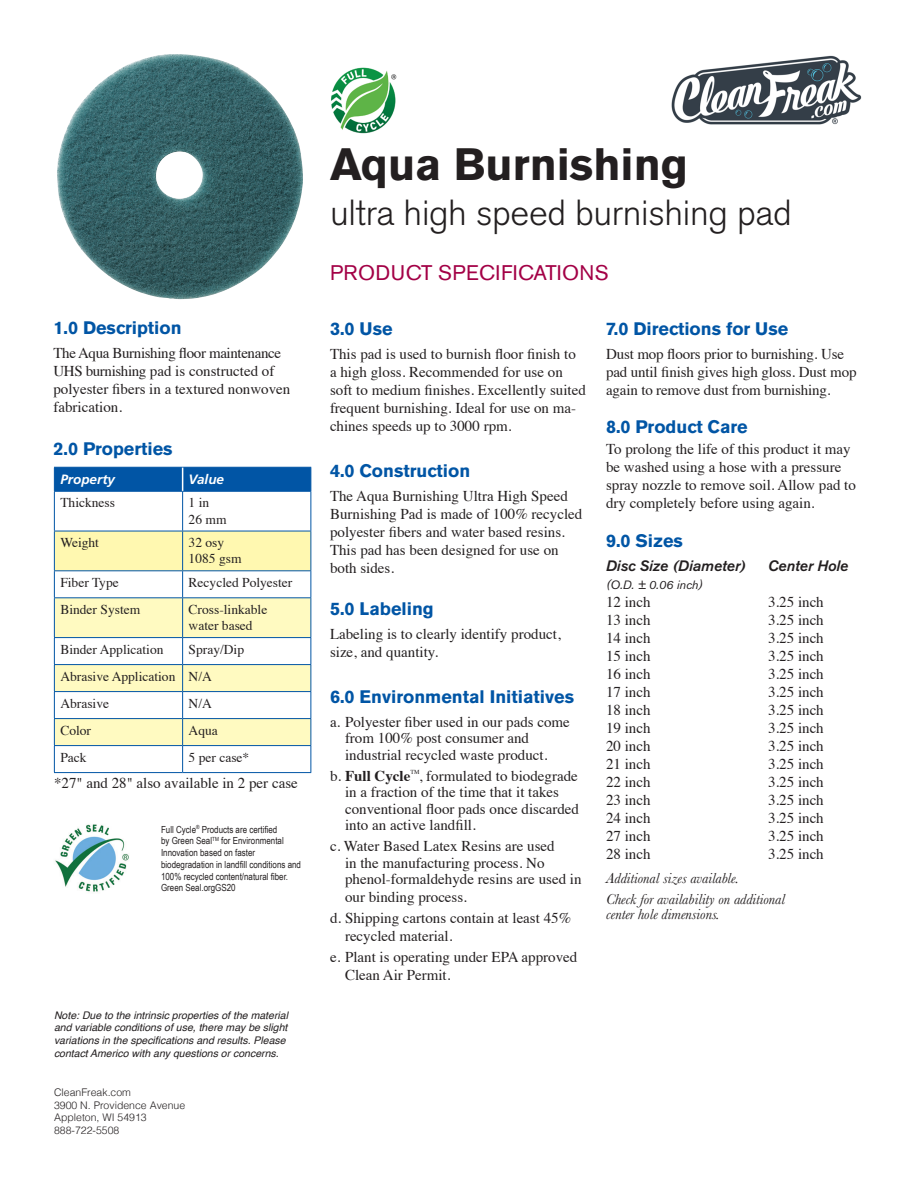
<style>
.page{position:relative;width:918px;height:1188px;background:#fff}
.page>*{position:absolute;margin:0;border:0;box-sizing:border-box;transform-origin:0 0}
.t1{font:700 45px "Akzidenz Grotesk BE";color:#231f20}
.t2{font:300 36px "Akzidenz Grotesk BE";letter-spacing:-.01em;color:#231f20}
.t3{font:21px "Akzidenz Grotesk BE";letter-spacing:.02em;color:#a30146}
.t4{font:700 18px "Akzidenz Grotesk BE";color:#0155a5}
.t5{font:15px/18px "Times";color:#231f20}
.t6{font:italic 15px/21px "Baskerville";color:#231f20}
.t7{font:italic 500 15px "Akzidenz Grotesk BE";color:#231f20}
.t8{font:700 15px "Times";color:#231f20}
.t9{font:13.5px/16.2px "Times";color:#231f20}
.t10{font:italic 700 13.5px "Frutiger";color:#fff}
.t11{font:italic 12px "Akzidenz Grotesk BE";color:#231f20}
.t12{font:italic 10.5px/12.6px "Helvetica";color:#231f20}
.t13{font:300 10.5px/12.6px "Helvetica";color:#231f20}
.t14{font:9.75px/11.7px "Arial Narrow";color:#231f20}
.t15{font:6.15px "Times";color:#231f20}
.s1{font-weight:400}
</style>
<div class="page">
<img style="left:57px;top:54px;width:246px;height:245px">
<img style="left:331px;top:67px;width:66px;height:66px">
<img style="left:55px;top:824px;width:74px;height:68px">
<hr style="left:54px;top:491px;width:129px;height:1px;background:#0155a5">
<hr style="left:183px;top:491px;width:128px;height:1px;background:#0155a5">
<hr style="left:310px;top:492px;width:1px;height:39px;background:#0155a5">
<hr style="left:183px;top:772px;width:128px;height:1px;background:#0155a5">
<hr style="left:54px;top:492px;width:1px;height:39px;background:#0155a5">
<hr style="left:182px;top:492px;width:1px;height:39px;background:#0155a5">
<svg style="left:54px;top:531px;width:257px;height:241px"></svg>
<hr style="left:54px;top:772px;width:129px;height:1px;background:#0155a5">
<div style="left:54px;top:467px;width:257px;height:24px;background:#0155a5"></div>
<img style="left:671px;top:55px;width:191px;height:70px">
<p class="t4" style="left:53px;top:317px;width:130px">1.0 Description</p>
<p class="t5" style="left:53px;top:342px;width:239px">The Aqua Burnishing floor maintenance<br>UHS burnishing pad is constructed of polyester fibers in a textured nonwoven fabrication.</p>
<p class="t4" style="left:53px;top:438px;width:121px">2.0 Properties</p>
<p class="t10" style="left:60px;top:471px;width:56px">Property</p>
<p class="t10" style="left:189px;top:471px;width:37px">Value</p>
<p class="t9" style="left:60px;top:494px;width:56px">Thickness</p>
<p class="t9" style="left:189px;top:494px;width:39px">1 in<br>26 mm</p>
<p class="t9" style="left:60px;top:533px;width:40px">Weight</p>
<p class="t9" style="left:189px;top:533px;width:54px">32 osy<br>1085 gsm</p>
<p class="t9" style="left:60px;top:573px;width:60px">Fiber Type</p>
<p class="t9" style="left:189px;top:573px;width:105px">Recycled Polyester</p>
<p class="t9" style="left:60px;top:600px;width:81px">Binder System</p>
<p class="t9" style="left:189px;top:600px;width:80px">Cross-linkable water based</p>
<p class="t9" style="left:60px;top:640px;width:105px">Binder Application</p>
<p class="t9" style="left:60px;top:635px;width:185px;line-height:27px;text-indent:128px">Spray/Dip<br>Abrasive Application N/A<br>Abrasive</p>
<p class="t9" style="left:189px;top:694px;width:25px">N/A</p>
<p class="t9" style="left:60px;top:721px;width:32px">Color</p>
<p class="t9" style="left:189px;top:721px;width:31px">Aqua</p>
<p class="t9" style="left:60px;top:748px;width:28px">Pack</p>
<p class="t9" style="left:189px;top:748px;width:62px">5 per case*</p>
<p class="t5" style="left:54px;top:773px;width:245px">*27" and 28" also available in 2 per case</p>
<p class="t14" style="left:161px;top:823px;width:142px">Full Cycle<sup>®</sup> Products are certified<br>by Green Seal<sup>TM</sup> for Environmental Innovation based on faster biodegradation in landfill conditions and 100% recycled content/natural fiber.<br>Green Seal.orgGS20</p>
<p class="t12" style="left:54px;top:1009px;width:236px">Note: Due to the intrinsic properties of the material and variable conditions of use, there may be slight variations in the specifications and results. Please contact Americo with any questions or concerns.</p>
<p class="t13" style="left:54px;top:1085px;width:133px">CleanFreak.com<br>3900 N. Providence Avenue<br>Appleton, WI 54913<br>888-722-5508</p>
<h1 class="t1" style="left:330px;top:138px;width:360px">Aqua Burnishing</h1>
<h2 class="t2" style="left:330px;top:192px;width:463px">ultra high speed burnishing pad</h2>
<h3 class="t3" style="left:330px;top:260px;width:280px">PRODUCT SPECIFICATIONS</h3>
<p class="t4" style="left:330px;top:318px;width:64px">3.0 Use</p>
<p class="t5" style="left:330px;top:343px;width:257px">This pad is used to burnish floor finish to a high gloss. Recommended for use on soft to medium finishes. Excellently suited frequent burnishing. Ideal for use on ma&shy;chines speeds up to 3000 rpm.</p>
<p class="t4" style="left:330px;top:460px;width:142px">4.0 Construction</p>
<p class="t5" style="left:330px;top:486px;width:254px">The Aqua Burnishing Ultra High Speed<br>Burnishing Pad is made of 100% recycled polyester fibers and water based resins.<br>This pad has been designed for use on both sides.</p>
<p class="t4" style="left:330px;top:598px;width:105px">5.0 Labeling</p>
<p class="t5" style="left:330px;top:624px;width:232px">Labeling is to clearly identify product, size, and quantity.</p>
<p class="t4" style="left:330px;top:686px;width:246px">6.0 Environmental Initiatives</p>
<p class="t5" style="left:345px;top:712px;width:226px;line-height:16.5px;text-indent:-15px">a. Polyester fiber used in our pads come from 100% post consumer and industrial recycled waste product.</p>
<p class="t8" style="left:330px;top:761px;width:82px"><span class="s1">b.</span> Full Cycle</p>
<p class="t15" style="left:410px;top:766px;width:11px">TM</p>
<p class="t5" style="left:345px;top:766px;width:236px;line-height:16.5px;text-indent:74px">, formulated to biodegrade in a fraction of the time that it takes conventional floor pads once discarded into an active landfill.</p>
<p class="t5" style="left:345px;top:837px;width:238px;line-height:16.5px;text-indent:-15px">c. Water Based Latex Resins are used<br>in the manufacturing process. No phenol-formaldehyde resins are used in</p>
<p class="t5" style="left:330px;top:885px;width:243px;line-height:21px;text-indent:15px">our binding process.<br>d. Shipping cartons contain at least 45%</p>
<p class="t5" style="left:330px;top:924px;width:249px;line-height:21px;text-indent:15px">recycled material.<br>e. Plant is operating under EPA approved</p>
<p class="t5" style="left:345px;top:965px;width:107px">Clean Air Permit.</p>
<p class="t4" style="left:606px;top:318px;width:184px">7.0 Directions for Use</p>
<p class="t5" style="left:606px;top:343px;width:252px">Dust mop floors prior to burnishing. Use pad until finish gives high gloss. Dust mop again to remove dust from burnishing.</p>
<p class="t4" style="left:606px;top:416px;width:143px">8.0 Product Care</p>
<p class="t5" style="left:606px;top:438px;width:251px">To prolong the life of this product it may be washed using a hose with a pressure spray nozzle to remove soil. Allow pad to dry completely before using again.</p>
<p class="t4" style="left:606px;top:531px;width:78px">9.0 Sizes</p>
<p class="t7" style="left:606px;top:557px;width:142px">Disc Size (Diameter)</p>
<p class="t7" style="left:768px;top:557px;width:82px">Center Hole</p>
<p class="t11" style="left:606px;top:578px;width:98px">(O.D. ± 0.06 inch)</p>
<p class="t5" style="left:606px;top:592px;width:46px">12 inch</p>
<p class="t5" style="left:768px;top:592px;width:57px">3.25 inch</p>
<p class="t5" style="left:606px;top:610px;width:46px">13 inch</p>
<p class="t5" style="left:768px;top:610px;width:57px">3.25 inch</p>
<p class="t5" style="left:606px;top:628px;width:46px">14 inch</p>
<p class="t5" style="left:768px;top:628px;width:57px">3.25 inch</p>
<p class="t5" style="left:606px;top:646px;width:46px">15 inch</p>
<p class="t5" style="left:768px;top:646px;width:57px">3.25 inch</p>
<p class="t5" style="left:606px;top:664px;width:46px">16 inch</p>
<p class="t5" style="left:768px;top:664px;width:57px">3.25 inch</p>
<p class="t5" style="left:606px;top:682px;width:46px">17 inch</p>
<p class="t5" style="left:768px;top:682px;width:57px">3.25 inch</p>
<p class="t5" style="left:606px;top:700px;width:46px">18 inch</p>
<p class="t5" style="left:768px;top:700px;width:57px">3.25 inch</p>
<p class="t5" style="left:606px;top:718px;width:46px">19 inch</p>
<p class="t5" style="left:768px;top:718px;width:57px">3.25 inch</p>
<p class="t5" style="left:606px;top:736px;width:46px">20 inch</p>
<p class="t5" style="left:768px;top:736px;width:57px">3.25 inch</p>
<p class="t5" style="left:606px;top:754px;width:46px">21 inch</p>
<p class="t5" style="left:768px;top:754px;width:57px">3.25 inch</p>
<p class="t5" style="left:606px;top:772px;width:46px">22 inch</p>
<p class="t5" style="left:768px;top:772px;width:57px">3.25 inch</p>
<p class="t5" style="left:606px;top:790px;width:46px">23 inch</p>
<p class="t5" style="left:768px;top:790px;width:57px">3.25 inch</p>
<p class="t5" style="left:606px;top:808px;width:46px">24 inch</p>
<p class="t5" style="left:768px;top:808px;width:57px">3.25 inch</p>
<p class="t5" style="left:606px;top:826px;width:46px">27 inch</p>
<p class="t5" style="left:768px;top:826px;width:57px">3.25 inch</p>
<p class="t5" style="left:606px;top:844px;width:46px">28 inch</p>
<p class="t5" style="left:768px;top:844px;width:57px">3.25 inch</p>
<p class="t6" style="left:606px;top:868px;width:181px">Additional sizes available.<br>Check for availability on additional</p>
<p class="t6" style="left:606px;top:904px;width:115px">center hole dimensions.</p>
</div>
